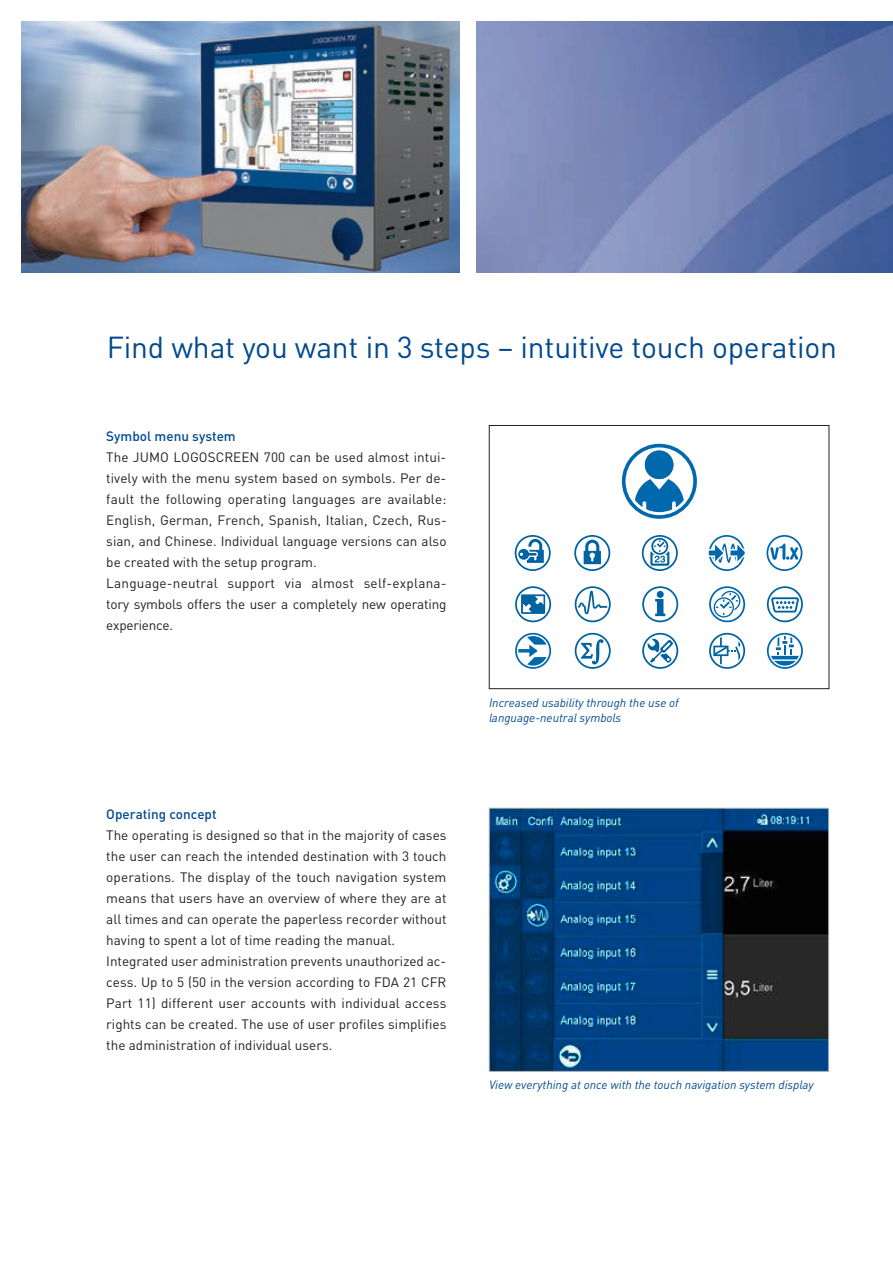
<style>
.page{position:relative;width:893px;height:1263px;background:#fff}
.page>*{position:absolute;margin:0;border:0;box-sizing:border-box;transform-origin:0 0}
.t1{font:30px "DIN Pro";letter-spacing:-.005em;color:#014990}
.t2{font:13.5px/21px "DIN Pro";color:#231f20}
.t3{font:500 13.5px "DIN Pro";color:#014990}
.t4{font:italic 12px/14.4px "DIN Pro";color:#014990}
</style>
<div class="page">
<img style="left:476px;top:21px;width:417px;height:251px">
<img style="left:21px;top:21px;width:438px;height:251px">
<img style="left:491px;top:810px;width:336px;height:259px">
<div style="left:489px;top:808px;width:340px;height:263px;border:1px solid #bcbdc0"></div>
<div style="left:489px;top:425px;width:340px;height:264px;border:1px solid #231f20"></div>
<svg style="left:622px;top:444px;width:75px;height:75px"></svg>
<svg style="left:515px;top:535px;width:36px;height:36px"></svg>
<svg style="left:574px;top:535px;width:36px;height:36px"></svg>
<svg style="left:642px;top:535px;width:36px;height:36px"></svg>
<svg style="left:709px;top:535px;width:36px;height:36px"></svg>
<svg style="left:766px;top:535px;width:36px;height:36px"></svg>
<svg style="left:515px;top:586px;width:36px;height:36px"></svg>
<svg style="left:575px;top:586px;width:36px;height:36px"></svg>
<svg style="left:642px;top:586px;width:36px;height:36px"></svg>
<svg style="left:709px;top:586px;width:36px;height:36px"></svg>
<svg style="left:767px;top:586px;width:36px;height:36px"></svg>
<svg style="left:515px;top:633px;width:36px;height:36px"></svg>
<svg style="left:575px;top:633px;width:36px;height:36px"></svg>
<svg style="left:642px;top:633px;width:36px;height:36px"></svg>
<svg style="left:709px;top:633px;width:36px;height:36px"></svg>
<svg style="left:767px;top:633px;width:36px;height:36px"></svg>
<h1 class="t1" style="left:107px;top:323px;width:732px">Find what you want in 3 steps – intuitive touch operation</h1>
<p class="t3" style="left:106px;top:425px;width:131px">Symbol menu system</p>
<p class="t2" style="left:106px;top:445px;width:342px">The JUMO LOGOSCREEN 700 can be used almost intui&shy;tively with the menu system based on symbols. Per de&shy;fault the following operating languages are available:<br>English, German, French, Spanish, Italian, Czech, Rus&shy;sian, and Chinese. Individual language versions can also be created with the setup program.<br>Language-neutral support via almost self-explana&shy;tory symbols offers the user a completely new operating experience.</p>
<p class="t3" style="left:106px;top:803px;width:112px">Operating concept</p>
<p class="t2" style="left:106px;top:823px;width:342px">The operating is designed so that in the majority of cases the user can reach the intended destination with 3 touch operations. The display of the touch navigation system means that users have an overview of where they are at all times and can operate the paperless recorder without having to spent a lot of time reading the manual.<br>Integrated user administration prevents unauthorized ac&shy;cess. Up to 5 (50 in the version according to FDA 21 CFR Part 11) different user accounts with individual access rights can be created. The use of user profiles simplifies the administration of individual users.</p>
<p class="t4" style="left:489px;top:695px;width:191px">Increased usability through the use of language-neutral symbols</p>
<p class="t4" style="left:489px;top:1076px;width:326px">View everything at once with the touch navigation system display</p>
</div>
